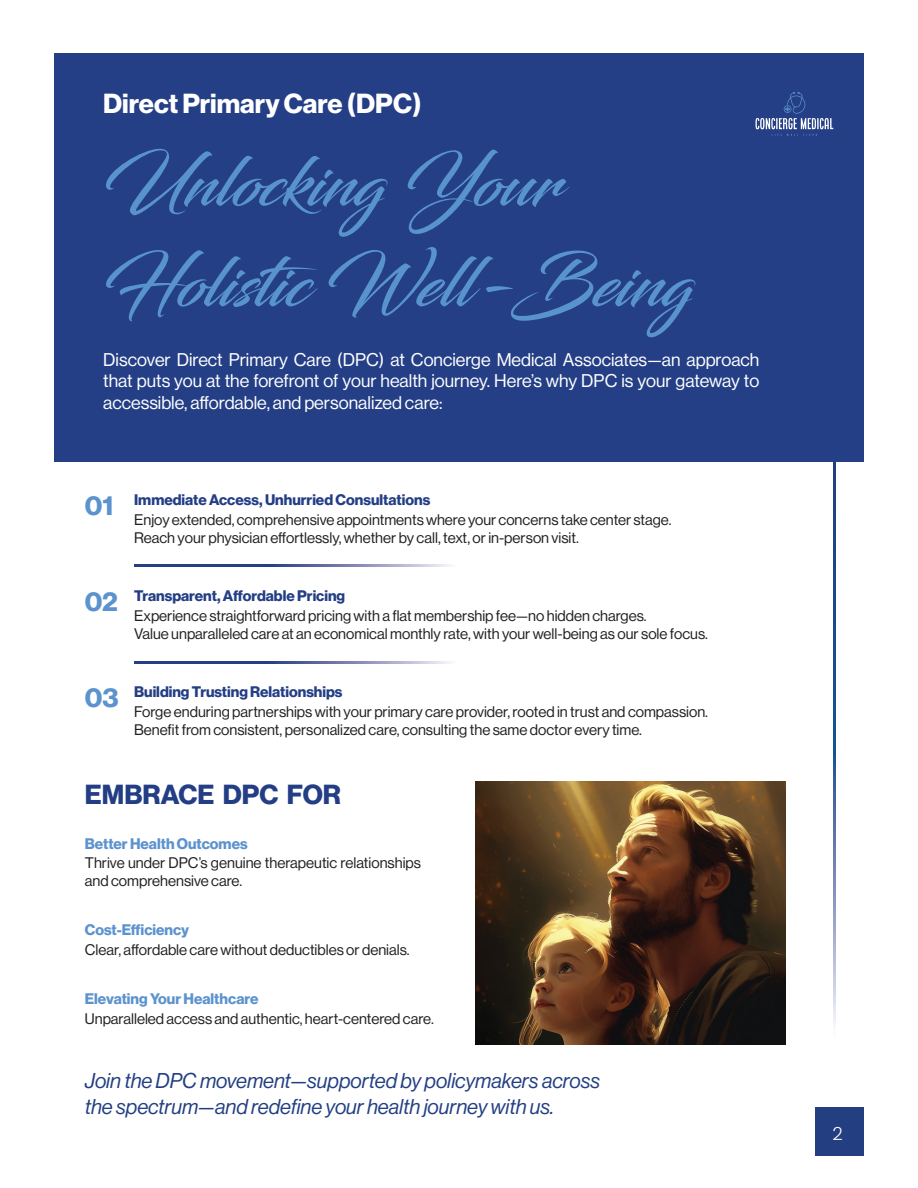
<style>
.page{position:relative;width:918px;height:1188px;background:#fff}
.page>*{position:absolute;margin:0;border:0;box-sizing:border-box;transform-origin:0 0}
.t1{font:67.5px/100.5px "Blacksword";color:#5893ce}
.t2{font:700 27px "Neue Haas Display";color:#fff}
.t3{font:700 27px "Neue Haas Display";color:#233e85}
.t4{font:700 27px "Neue Haas Display";color:#5c93ce}
.t5{font:italic 21px/25.2px "Neue Haas Display";color:#223f82}
.t6{font:18px/21.6px "Neue Haas Display";color:#fff;text-align:justify}
.t7{font:300 18px "Poppins";color:#fff}
.t8{font:15px/18px "Neue Haas Display";color:#231f20}
.t9{font:700 15px "Neue Haas Display";color:#233e85}
.t10{font:700 15px "Neue Haas Display";color:#5c93ce}
</style>
<div class="page">
<div style="left:815px;top:1108px;width:49px;height:48px;background:#233e81"></div>
<svg style="left:833px;top:461px;width:3px;height:563px;background:#4e6ea4"></svg>
<div style="left:54px;top:53px;width:810px;height:408px;background:#243f86"></div>
<svg style="left:756px;top:92px;width:77px;height:44px"></svg>
<svg style="left:134px;top:565px;width:315px;height:1px"></svg>
<svg style="left:134px;top:662px;width:315px;height:1px"></svg>
<img style="left:475px;top:782px;width:310px;height:262px">
<h2 class="t2" style="left:103px;top:88px;width:320px">Direct Primary Care (DPC)</h2>
<h1 class="t1" style="left:103px;top:132px;width:591px">Unlocking Your<br>Holistic Well-Being</h1>
<p class="t6" style="left:103px;top:349px;width:658px">Discover Direct Primary Care (DPC) at Concierge Medical Associates—an approach that puts you at the forefront of your health journey. Here’s why DPC is your gateway to accessible, affordable, and personalized care:</p>
<h2 class="t4" style="left:85px;top:490px;width:30px">01</h2>
<p class="t9" style="left:134px;top:491px;width:298px">Immediate Access, Unhurried Consultations</p>
<p class="t8" style="left:134px;top:511px;width:539px">Enjoy extended, comprehensive appointments where your concerns take center stage.<br>Reach your physician effortlessly, whether by call, text, or in-person visit.</p>
<h2 class="t4" style="left:85px;top:586px;width:35px">02</h2>
<p class="t9" style="left:134px;top:587px;width:213px">Transparent, Affordable Pricing</p>
<p class="t8" style="left:134px;top:607px;width:575px">Experience straightforward pricing with a flat membership fee—no hidden charges.<br>Value unparalleled care at an economical monthly rate, with your well-being as our sole focus.</p>
<h2 class="t4" style="left:85px;top:682px;width:35px">03</h2>
<p class="t9" style="left:134px;top:683px;width:210px">Building Trusting Relationships</p>
<p class="t8" style="left:134px;top:703px;width:575px">Forge enduring partnerships with your primary care provider, rooted in trust and compassion.<br>Benefit from consistent, personalized care, consulting the same doctor every time.</p>
<h2 class="t3" style="left:85px;top:779px;width:258px">EMBRACE DPC FOR</h2>
<p class="t10" style="left:85px;top:834px;width:164px">Better Health Outcomes</p>
<p class="t8" style="left:85px;top:854px;width:338px">Thrive under DPC’s genuine therapeutic relationships and comprehensive care.</p>
<p class="t10" style="left:85px;top:921px;width:106px">Cost-Efficiency</p>
<p class="t8" style="left:85px;top:941px;width:326px">Clear, affordable care without deductibles or denials.</p>
<p class="t10" style="left:85px;top:990px;width:175px">Elevating Your Healthcare</p>
<p class="t8" style="left:85px;top:1010px;width:351px">Unparalleled access and authentic, heart-centered care.</p>
<h3 class="t5" style="left:85px;top:1069px;width:517px">Join the DPC movement—supported by policymakers across the spectrum—and redefine your health journey with us.</h3>
<p class="t7" style="left:832px;top:1123px;width:12px">2</p>
</div>
